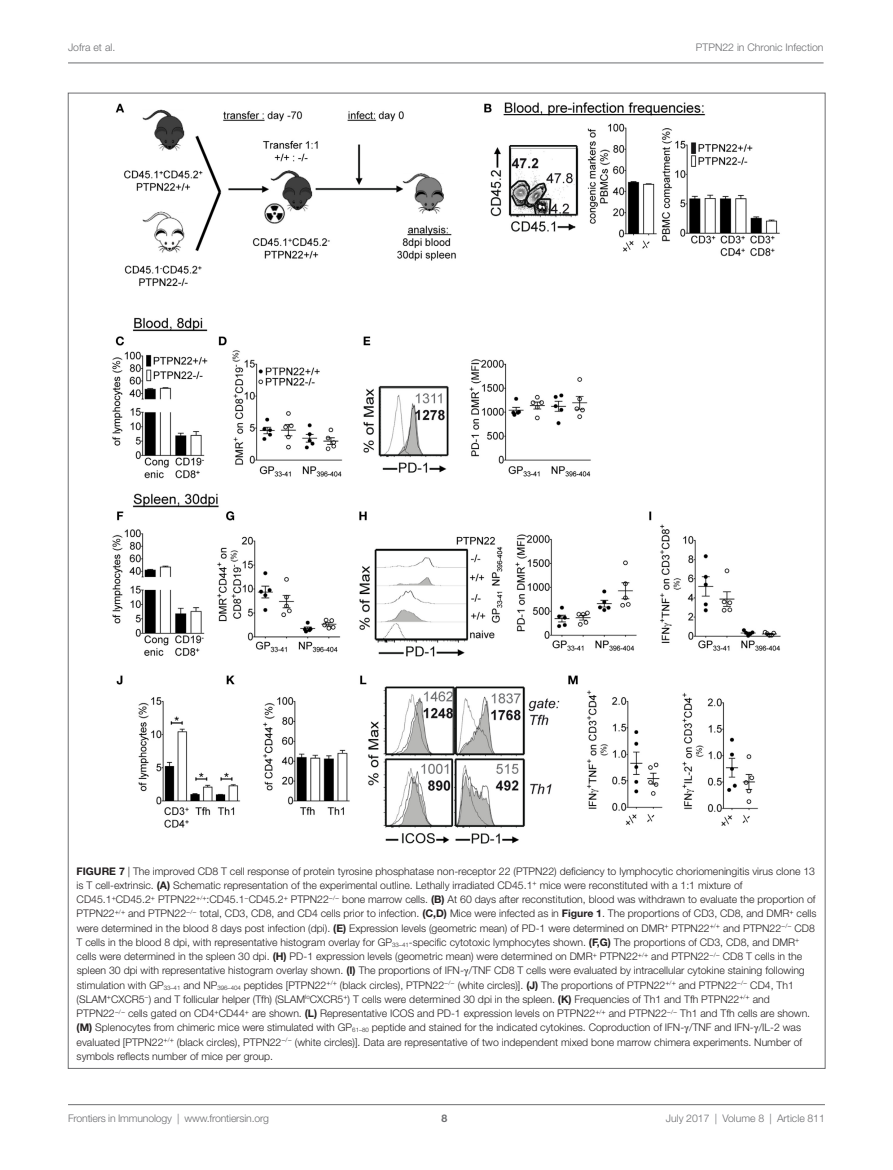
<style>
.page{position:relative;width:893px;height:1170px;background:#fff}
.page>*{position:absolute;margin:0;border:0;box-sizing:border-box;transform-origin:0 0}
.t1{font:300 10.5px/14.2px "Helvetica Neue LT Std";color:#231f20}
.t2{font:300 10.5px "Helvetica Neue LT Std";color:#6c6d70}
.t3{font:700 10.5px "Helvetica Neue LT Std";color:#6c6d70}
.s1{font-weight:700}
.s2{font-family:"STIX General";font-weight:400}
</style>
<div class="page">
<img style="left:112px;top:102px;width:669px;height:742px">
<hr style="left:68px;top:63px;width:756px;height:1px;background:#6c6d70">
<hr style="left:68px;top:1104px;width:757px;height:1px;background:#6c6d70">
<p class="t2" style="left:68px;top:41px;width:49px">Jofra et al.</p>
<p class="t2" style="left:696px;top:41px;width:129px">PTPN22 in Chronic Infection</p>
<p class="t1" style="left:77px;top:863px;width:741px"><span class="s1">Figure 7</span> | The improved CD8 T cell response of protein tyrosine phosphatase non-receptor 22 (PTPN22) deficiency to lymphocytic choriomeningitis virus clone 13 is T cell-extrinsic. <span class="s1">(A)</span> Schematic representation of the experimental outline. Lethally irradiated CD45.1<sup>+</sup> mice were reconstituted with a 1:1 mixture of CD45.1<sup>+</sup>CD45.2<sup>+</sup> PTPN22<sup>+</sup><sup>/</sup><sup>+</sup>:CD45.1<sup>−</sup>CD45.2<sup>+</sup> PTPN22<sup>−</sup><sup>/</sup><sup>−</sup> bone marrow cells. <span class="s1">(B)</span> At 60 days after reconstitution, blood was withdrawn to evaluate the proportion of PTPN22<sup>+</sup><sup>/</sup><sup>+</sup> and PTPN22<sup>−</sup><sup>/</sup><sup>−</sup> total, CD3, CD8, and CD4 cells prior to infection. <span class="s1">(C,D)</span> Mice were infected as in <span class="s1">Figure 1</span>. The proportions of CD3, CD8, and DMR<sup>+</sup> cells were determined in the blood 8 days post infection (dpi). <span class="s1">(E)</span> Expression levels (geometric mean) of PD-1 were determined on DMR<sup>+</sup> PTPN22<sup>+</sup><sup>/</sup><sup>+</sup> and PTPN22<sup>−</sup><sup>/</sup><sup>−</sup> CD8<br>T cells in the blood 8 dpi, with representative histogram overlay for GP<sub>33–41</sub>-specific cytotoxic lymphocytes shown. <span class="s1">(F,G)</span> The proportions of CD3, CD8, and DMR<sup>+ </sup>cells were determined in the spleen 30 dpi. <span class="s1">(H)</span> PD-1 expression levels (geometric mean) were determined on DMR<sup>+</sup> PTPN22<sup>+</sup><sup>/</sup><sup>+</sup> and PTPN22<sup>−</sup><sup>/</sup><sup>−</sup> CD8 T cells in the spleen 30 dpi with representative histogram overlay shown. <span class="s1">(I)</span> The proportions of IFN-<span class="s2">γ</span>/TNF CD8 T cells were evaluated by intracellular cytokine staining following stimulation with GP<sub>33–41</sub> and NP<sub>396–404</sub> peptides [PTPN22<sup>+</sup><sup>/</sup><sup>+</sup> (black circles), PTPN22<sup>−</sup><sup>/</sup><sup>−</sup> (white circles)]. <span class="s1">(J)</span> The proportions of PTPN22<sup>+</sup><sup>/</sup><sup>+</sup> and PTPN22<sup>−</sup><sup>/</sup><sup>−</sup> CD4, Th1 (SLAM<sup>+</sup>CXCR5<sup>−</sup>) and T follicular helper (Tfh) (SLAM<sup>lo</sup>CXCR5<sup>+</sup>) T cells were determined 30 dpi in the spleen. <span class="s1">(K)</span> Frequencies of Th1 and Tfh PTPN22<sup>+</sup><sup>/</sup><sup>+</sup> and PTPN22<sup>−</sup><sup>/</sup><sup>−</sup> cells gated on CD4<sup>+</sup>CD44<sup>+</sup> are shown. <span class="s1">(L)</span> Representative ICOS and PD-1 expression levels on PTPN22<sup>+</sup><sup>/</sup><sup>+</sup> and PTPN22<sup>−</sup><sup>/</sup><sup>−</sup> Th1 and Tfh cells are shown. <span class="s1">(M)</span> Splenocytes from chimeric mice were stimulated with GP<sub>61–80</sub> peptide and stained for the indicated cytokines. Coproduction of IFN-<span class="s2">γ</span>/TNF and IFN-<span class="s2">γ</span>/IL-2 was evaluated [PTPN22<sup>+</sup><sup>/</sup><sup>+</sup> (black circles), PTPN22<sup>−</sup><sup>/</sup><sup>−</sup> (white circles)]. Data are representative of two independent mixed bone marrow chimera experiments. Number of symbols reflects number of mice per group.</p>
<p class="t2" style="left:68px;top:1111px;width:203px">Frontiers in Immunology | www.frontiersin.org</p>
<p class="t2" style="left:666px;top:1111px;width:161px">July 2017 | Volume 8 | Article 811</p>
<p class="t3" style="left:441px;top:1111px;width:7px">8</p>
</div>
